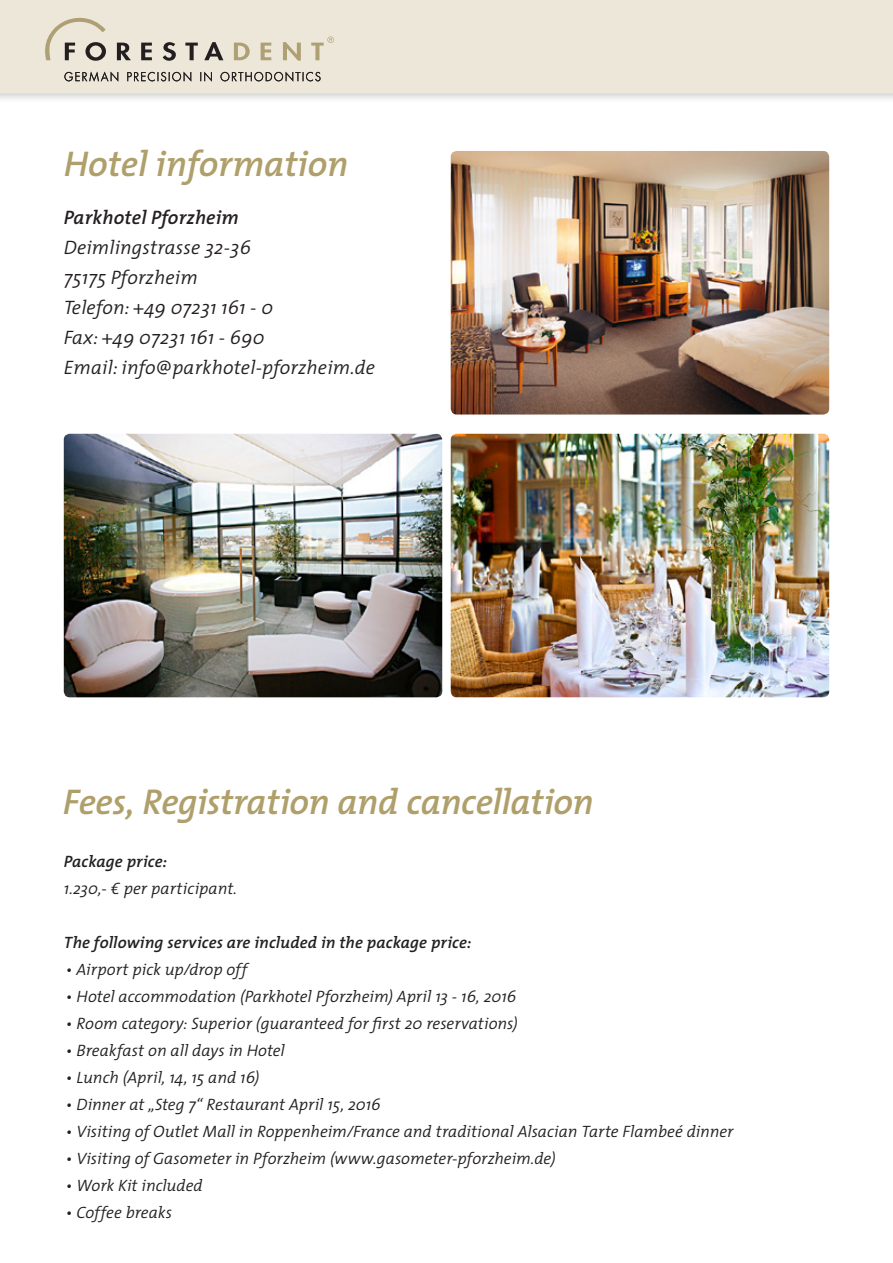
<style>
.page{position:relative;width:893px;height:1263px;background:#fff}
.page>*{position:absolute;margin:0;border:0;box-sizing:border-box;transform-origin:0 0}
.t1{font:italic 600 36px "The Mix";letter-spacing:-.01em;color:#af9f6b}
.t2{font:italic 300 19.5px/30px "The Mix";letter-spacing:.01em;color:#231f20}
.t3{font:italic 600 19.5px "The Mix";letter-spacing:.01em;color:#231f20}
.t4{font:italic 300 16.5px "The Mix";color:#231f20}
.t5{font:italic 600 16.5px "The Mix";letter-spacing:.005em;color:#231f20}
</style>
<div class="page">
<div style="left:0;top:0;width:893px;height:103px;background:#231f20;opacity:.3"></div>
<div style="left:0;top:0;width:893px;height:94px;background:#ece7d8"></div>
<img style="left:451px;top:151px;width:378px;height:263px">
<img style="left:451px;top:434px;width:378px;height:263px">
<img style="left:64px;top:434px;width:378px;height:263px">
<svg style="left:117px;top:43px;width:14px;height:17px"></svg>
<svg style="left:141px;top:43px;width:11px;height:17px"></svg>
<svg style="left:163px;top:42px;width:13px;height:19px"></svg>
<svg style="left:185px;top:43px;width:13px;height:17px"></svg>
<svg style="left:204px;top:42px;width:19px;height:18px"></svg>
<svg style="left:234px;top:43px;width:16px;height:17px"></svg>
<svg style="left:261px;top:43px;width:10px;height:17px"></svg>
<svg style="left:283px;top:42px;width:18px;height:19px"></svg>
<svg style="left:311px;top:36px;width:23px;height:24px"></svg>
<svg style="left:45px;top:18px;width:61px;height:43px;background:#cdc6b5"></svg>
<svg style="left:64px;top:72px;width:257px;height:10px;background:#afaaa0"></svg>
<h1 class="t1" style="left:64px;top:141px;width:286px">Hotel information</h1>
<p class="t3" style="left:64px;top:205px;width:177px">Parkhotel Pforzheim</p>
<p class="t2" style="left:64px;top:233px;width:313px">Deimlingstrasse 32-36<br>75175 Pforzheim<br>Telefon: +49 07231 161 - 0<br>Fax: +49 07231 161 - 690<br>Email: info@parkhotel-pforzheim.de</p>
<h1 class="t1" style="left:63px;top:778px;width:532px">Fees, Registration and cancellation</h1>
<p class="t5" style="left:64px;top:851px;width:105px">Package price:</p>
<p class="t4" style="left:64px;top:878px;width:175px">1.230,- € per participant.</p>
<p class="t5" style="left:64px;top:932px;width:409px">The following services are included in the package price:</p>
<p class="t4" style="left:66px;top:959px;width:183px">• Airport pick up/drop off</p>
<p class="t4" style="left:66px;top:986px;width:452px">• Hotel accommodation (Parkhotel Pforzheim) April 13 - 16, 2016</p>
<p class="t4" style="left:66px;top:1013px;width:453px">• Room category: Superior (guaranteed for first 20 reservations)</p>
<p class="t4" style="left:66px;top:1040px;width:220px">• Breakfast on all days in Hotel</p>
<p class="t4" style="left:66px;top:1067px;width:195px">• Lunch (April, 14, 15 and 16)</p>
<p class="t4" style="left:66px;top:1094px;width:316px">• Dinner at „Steg 7“ Restaurant April 15, 2016</p>
<p class="t4" style="left:66px;top:1121px;width:669px">• Visiting of Outlet Mall in Roppenheim/France and traditional Alsacian Tarte Flambeé dinner</p>
<p class="t4" style="left:66px;top:1148px;width:491px">• Visiting of Gasometer in Pforzheim (www.gasometer-pforzheim.de)</p>
<p class="t4" style="left:66px;top:1175px;width:138px">• Work Kit included</p>
<p class="t4" style="left:66px;top:1202px;width:108px">• Coffee breaks</p>
</div>
